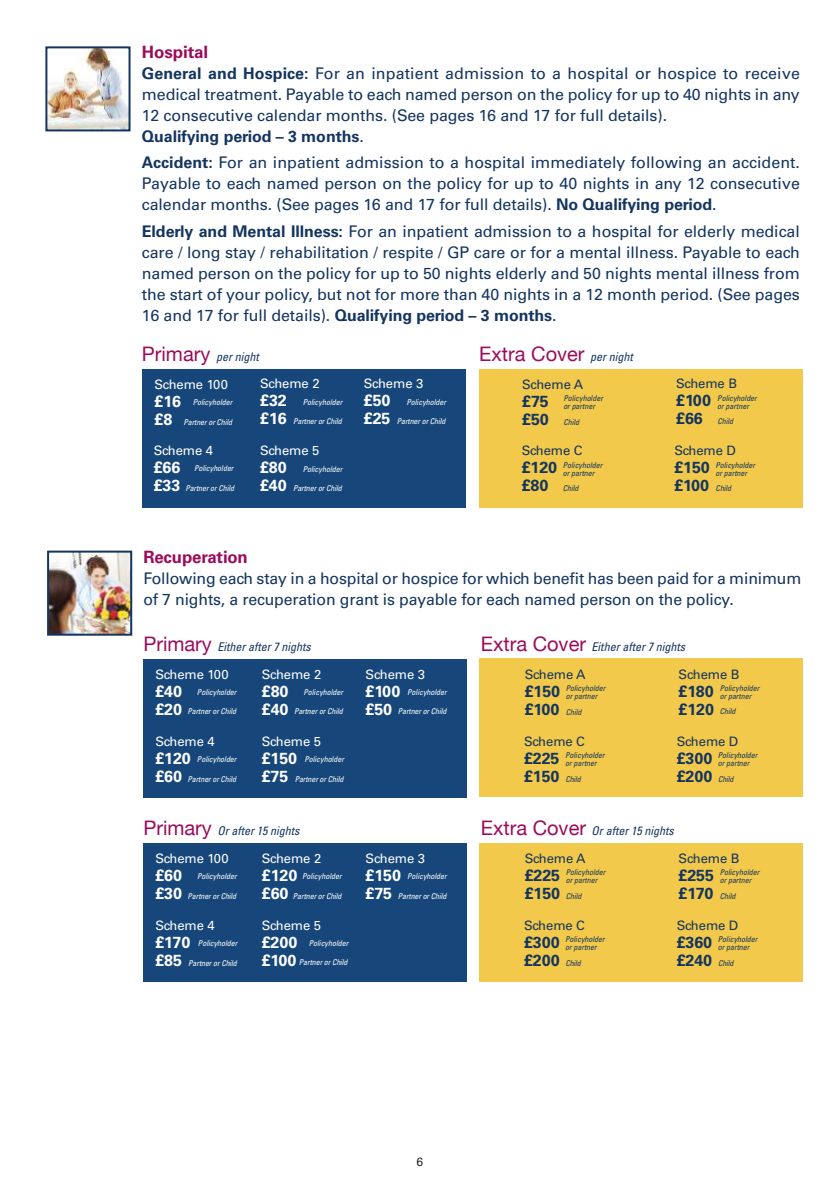
<style>
.page{position:relative;width:840px;height:1191px;background:#fff}
.page>*{position:absolute;margin:0;border:0;box-sizing:border-box;transform-origin:0 0}
.t1{font:20px "Helvetica Neue";color:#9b0c5c}
.t2{font:700 17px "Univers";letter-spacing:-.01em;color:#9b0c5c}
.t3{font:16px/21px "Univers";letter-spacing:-.005em;color:#14355f}
.t4{font:700 16px/18px "Univers";letter-spacing:-.005em;color:#fff}
.t5{font:700 16px/18px "Univers";letter-spacing:-.005em;color:#14355f}
.t6{font:13px "Univers";letter-spacing:-.005em;color:#fff}
.t7{font:13px "Univers";letter-spacing:-.005em;color:#14355f}
.t8{font:italic condensed 12px "Univers";color:#14355f}
.t9{font:12px "Univers";color:#272526}
.t10{font:italic condensed 8px "Univers";letter-spacing:-.005em;color:#fff}
.t11{font:italic condensed 8px/8px "Univers";letter-spacing:-.005em;color:#14355f}
.s1{font-weight:700}
.s2{font-family:"Helvetica Neue";font-style:normal;font-stretch:normal;font-size:20px;color:#9b0c5c}
.s3{font-family:"Univers";font-style:italic;font-stretch:condensed;font-size:12px;color:#14355f}
</style>
<div class="page">
<img style="left:48px;top:49px;width:79px;height:79px">
<div style="left:45px;top:46px;width:85px;height:85px;border:2px solid #14355f"></div>
<div style="left:478px;top:369px;width:323px;height:138px;background:#f2c94b"></div>
<div style="left:142px;top:369px;width:323px;height:138px;background:#17477a"></div>
<img style="left:50px;top:553px;width:79px;height:79px">
<div style="left:47px;top:550px;width:85px;height:85px;border:2px solid #14355f"></div>
<div style="left:478px;top:659px;width:323px;height:138px;background:#f2c94b"></div>
<div style="left:143px;top:659px;width:323px;height:138px;background:#17477a"></div>
<div style="left:478px;top:843px;width:323px;height:138px;background:#f2c94b"></div>
<div style="left:143px;top:843px;width:323px;height:138px;background:#17477a"></div>
<p class="t2" style="left:142px;top:45px;width:68px">Hospital</p>
<p class="t3" style="left:142px;top:64px;width:659px"><span class="s1">General and Hospice:</span> For an inpatient admission to a hospital or hospice to receive medical treatment. Payable to each named person on the policy for up to 40 nights in any 12 consecutive calendar months. (See pages 16 and 17 for full details).<br><span class="s1">Qualifying period – 3 months</span>.</p>
<p class="t3" style="left:142px;top:154px;width:659px;text-align:justify"><span class="s1">Accident:</span> For an inpatient admission to a hospital immediately following an accident.<br>Payable to each named person on the policy for up to 40 nights in any 12 consecutive calendar months. (See pages 16 and 17 for full details). <span class="s1">No Qualifying period</span>.</p>
<p class="t3" style="left:142px;top:222px;width:659px;text-align:justify"><span class="s1">Elderly and Mental Illness:</span> For an inpatient admission to a hospital for elderly medical care / long stay / rehabilitation / respite / GP care or for a mental illness. Payable to each named person on the policy for up to 50 nights elderly and 50 nights mental illness from the start of your policy, but not for more than 40 nights in a 12 month period. (See pages 16 and 17 for full details). <span class="s1">Qualifying period – 3 months</span>.</p>
<p class="t8" style="left:142px;top:352px;width:121px"><span class="s2">Primary</span> pernight</p>
<p class="t1" style="left:479px;top:341px;width:157px">Extra Cover <span class="s3">pernight</span></p>
<p class="t6" style="left:154px;top:379px;width:75px">Scheme 100</p>
<p class="t4" style="left:154px;top:393px;width:28px">£16 £8</p>
<p class="t10" style="left:192px;top:399px;width:43px">Policyholder</p>
<p class="t6" style="left:364px;top:379px;width:61px">Scheme 3</p>
<p class="t4" style="left:364px;top:393px;width:28px">£50 £25</p>
<p class="t10" style="left:406px;top:399px;width:43px">Policyholder</p>
<p class="t7" style="left:675px;top:379px;width:62px">Scheme B</p>
<p class="t5" style="left:675px;top:393px;width:36px">£100 £66</p>
<p class="t11" style="left:716px;top:394px;width:43px">Policyholder orpartner</p>
<p class="t6" style="left:260px;top:379px;width:61px">Scheme 2</p>
<p class="t4" style="left:260px;top:393px;width:28px">£32 £16</p>
<p class="t10" style="left:302px;top:399px;width:43px">Policyholder</p>
<p class="t7" style="left:522px;top:379px;width:62px">Scheme A</p>
<p class="t5" style="left:522px;top:393px;width:28px">£75 £50</p>
<p class="t11" style="left:563px;top:395px;width:43px">Policyholder orpartner</p>
<p class="t10" style="left:396px;top:418px;width:52px">PartnerorChild</p>
<p class="t11" style="left:717px;top:418px;width:19px">Child</p>
<p class="t10" style="left:293px;top:418px;width:52px">PartnerorChild</p>
<p class="t10" style="left:183px;top:419px;width:52px">PartnerorChild</p>
<p class="t11" style="left:563px;top:418px;width:19px">Child</p>
<p class="t6" style="left:154px;top:446px;width:61px">Scheme 4</p>
<p class="t4" style="left:154px;top:460px;width:28px">£66 £33</p>
<p class="t10" style="left:194px;top:466px;width:43px">Policyholder</p>
<p class="t10" style="left:185px;top:485px;width:52px">PartnerorChild</p>
<p class="t6" style="left:260px;top:446px;width:61px">Scheme 5</p>
<p class="t4" style="left:260px;top:460px;width:28px">£80 £40</p>
<p class="t10" style="left:302px;top:466px;width:43px">Policyholder</p>
<p class="t10" style="left:293px;top:485px;width:52px">PartnerorChild</p>
<p class="t7" style="left:521px;top:446px;width:62px">Scheme C</p>
<p class="t5" style="left:521px;top:460px;width:37px">£120 £80</p>
<p class="t11" style="left:562px;top:461px;width:43px">Policyholder orpartner</p>
<p class="t11" style="left:562px;top:485px;width:19px">Child</p>
<p class="t7" style="left:674px;top:446px;width:63px">Scheme D</p>
<p class="t5" style="left:674px;top:460px;width:37px">£150 £100</p>
<p class="t11" style="left:715px;top:461px;width:43px">Policyholder orpartner</p>
<p class="t11" style="left:715px;top:485px;width:19px">Child</p>
<p class="t2" style="left:143px;top:550px;width:106px">Recuperation</p>
<p class="t3" style="left:143px;top:569px;width:659px">Following each stay in a hospital or hospice for which benefit has been paid for a minimum of 7 nights, a recuperation grant is payable for each named person on the policy.</p>
<p class="t8" style="left:143px;top:642px;width:171px"><span class="s2">P r i m a ry</span> Eitherafter7 nights</p>
<p class="t8" style="left:480px;top:642px;width:208px"><span class="s2">Ext ra C ove r</span> Eitherafter7 nights</p>
<p class="t6" style="left:155px;top:669px;width:75px">Scheme 100</p>
<p class="t4" style="left:155px;top:683px;width:28px">£40 £20</p>
<p class="t10" style="left:197px;top:689px;width:43px">Policyholder</p>
<p class="t10" style="left:187px;top:708px;width:52px">PartnerorChild</p>
<p class="t6" style="left:262px;top:669px;width:61px">Scheme 2</p>
<p class="t4" style="left:262px;top:683px;width:28px">£80 £40</p>
<p class="t10" style="left:303px;top:689px;width:43px">Policyholder</p>
<p class="t10" style="left:294px;top:708px;width:52px">PartnerorChild</p>
<p class="t6" style="left:365px;top:669px;width:61px">Scheme 3</p>
<p class="t4" style="left:365px;top:683px;width:36px">£100 £50</p>
<p class="t10" style="left:407px;top:689px;width:43px">Policyholder</p>
<p class="t10" style="left:397px;top:708px;width:52px">PartnerorChild</p>
<p class="t7" style="left:524px;top:669px;width:62px">Scheme A</p>
<p class="t5" style="left:524px;top:684px;width:37px">£150 £100</p>
<p class="t11" style="left:565px;top:685px;width:43px">Policyholder orpartner</p>
<p class="t11" style="left:565px;top:708px;width:19px">Child</p>
<p class="t7" style="left:678px;top:669px;width:62px">Scheme B</p>
<p class="t5" style="left:678px;top:683px;width:37px">£180 £120</p>
<p class="t11" style="left:719px;top:684px;width:43px">Policyholder orpartner</p>
<p class="t11" style="left:719px;top:708px;width:19px">Child</p>
<p class="t6" style="left:155px;top:736px;width:61px">Scheme 4</p>
<p class="t4" style="left:155px;top:750px;width:37px">£120 £60</p>
<p class="t10" style="left:197px;top:756px;width:43px">Policyholder</p>
<p class="t10" style="left:187px;top:775px;width:52px">PartnerorChild</p>
<p class="t6" style="left:262px;top:736px;width:61px">Scheme 5</p>
<p class="t4" style="left:262px;top:750px;width:37px">£150 £75</p>
<p class="t10" style="left:304px;top:756px;width:43px">Policyholder</p>
<p class="t10" style="left:294px;top:775px;width:52px">PartnerorChild</p>
<p class="t7" style="left:524px;top:736px;width:62px">Scheme C</p>
<p class="t5" style="left:524px;top:750px;width:37px">£225 £150</p>
<p class="t11" style="left:565px;top:752px;width:43px">Policyholder orpartner</p>
<p class="t11" style="left:565px;top:775px;width:19px">Child</p>
<p class="t7" style="left:676px;top:736px;width:63px">Scheme D</p>
<p class="t5" style="left:676px;top:750px;width:37px">£300 £200</p>
<p class="t11" style="left:717px;top:752px;width:43px">Policyholder orpartner</p>
<p class="t11" style="left:717px;top:775px;width:19px">Child</p>
<p class="t8" style="left:143px;top:826px;width:160px"><span class="s2">P r i m a ry</span> Orafter15 nights</p>
<p class="t8" style="left:480px;top:826px;width:197px"><span class="s2">Ext ra C ove r</span> Orafter15 nights</p>
<p class="t6" style="left:155px;top:853px;width:75px">Scheme 100</p>
<p class="t4" style="left:155px;top:867px;width:28px">£60 £30</p>
<p class="t10" style="left:197px;top:873px;width:43px">Policyholder</p>
<p class="t10" style="left:187px;top:892px;width:52px">PartnerorChild</p>
<p class="t6" style="left:262px;top:853px;width:61px">Scheme 2</p>
<p class="t4" style="left:262px;top:867px;width:37px">£120 £60</p>
<p class="t10" style="left:302px;top:873px;width:43px">Policyholder</p>
<p class="t10" style="left:293px;top:892px;width:52px">PartnerorChild</p>
<p class="t6" style="left:365px;top:853px;width:61px">Scheme 3</p>
<p class="t4" style="left:365px;top:867px;width:37px">£150 £75</p>
<p class="t10" style="left:407px;top:873px;width:43px">Policyholder</p>
<p class="t10" style="left:397px;top:892px;width:52px">PartnerorChild</p>
<p class="t7" style="left:524px;top:853px;width:62px">Scheme A</p>
<p class="t5" style="left:524px;top:868px;width:37px">£225 £150</p>
<p class="t11" style="left:565px;top:869px;width:43px">Policyholder orpartner</p>
<p class="t11" style="left:565px;top:893px;width:19px">Child</p>
<p class="t7" style="left:678px;top:853px;width:62px">Scheme B</p>
<p class="t5" style="left:678px;top:867px;width:37px">£255 £170</p>
<p class="t11" style="left:719px;top:869px;width:43px">Policyholder orpartner</p>
<p class="t11" style="left:719px;top:892px;width:19px">Child</p>
<p class="t6" style="left:155px;top:920px;width:61px">Scheme 4</p>
<p class="t4" style="left:155px;top:934px;width:36px">£170 £85</p>
<p class="t10" style="left:198px;top:940px;width:43px">Policyholder</p>
<p class="t10" style="left:188px;top:960px;width:52px">PartnerorChild</p>
<p class="t6" style="left:262px;top:920px;width:61px">Scheme 5</p>
<p class="t4" style="left:262px;top:934px;width:37px">£200 £100</p>
<p class="t10" style="left:308px;top:939px;width:43px">Policyholder</p>
<p class="t10" style="left:299px;top:959px;width:52px">PartnerorChild</p>
<p class="t7" style="left:524px;top:920px;width:62px">Scheme C</p>
<p class="t5" style="left:524px;top:934px;width:37px">£300 £200</p>
<p class="t11" style="left:565px;top:936px;width:43px">Policyholder orpartner</p>
<p class="t11" style="left:565px;top:959px;width:19px">Child</p>
<p class="t7" style="left:676px;top:920px;width:63px">Scheme D</p>
<p class="t5" style="left:676px;top:934px;width:37px">£360 £240</p>
<p class="t11" style="left:717px;top:936px;width:43px">Policyholder orpartner</p>
<p class="t11" style="left:717px;top:959px;width:19px">Child</p>
<p class="t9" style="left:416px;top:1157px;width:8px">6</p>
</div>
